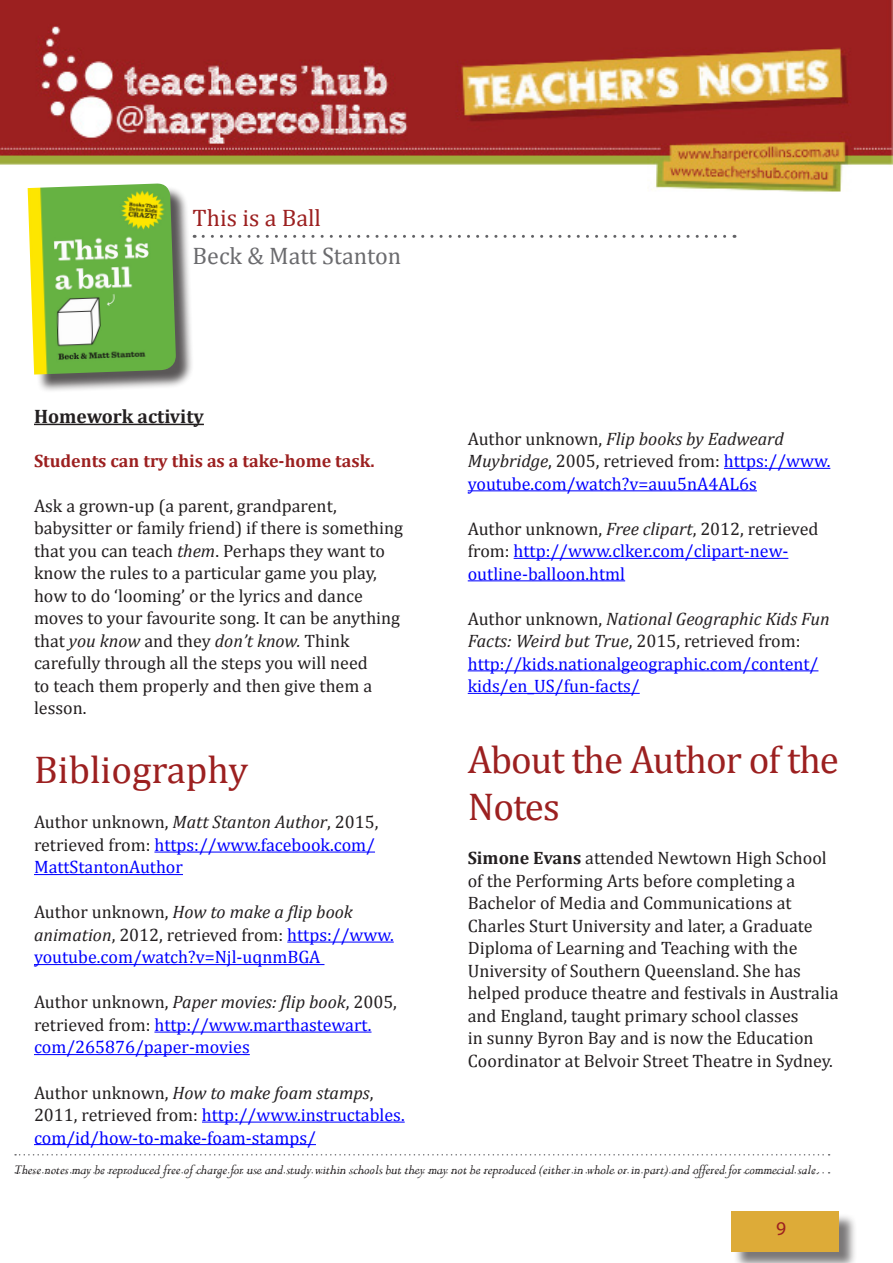
<style>
.page{position:relative;width:893px;height:1263px;background:#fff}
.page>*{position:absolute;margin:0;border:0;box-sizing:border-box;transform-origin:0 0}
.t1{font:39px/46.8px "Cambria";letter-spacing:-.025em;color:#9c2020}
.t2{font:39px "Cambria";color:#9c2020}
.t3{font:24px "Cambria";color:#6b6b6e}
.t4{font:24px "Cambria";color:#9c2020}
.t5{font:700 19.5px "Cambria";color:#231f20}
.t6{font:19.5px "Myriad Pro";color:#9c2020}
.t7{font:18px/22.5px "Cambria";color:#231f20}
.t8{font:18px/22.5px "Cambria";color:#00f}
.t9{font:italic 18px/22.5px "Cambria";color:#231f20}
.t10{font:700 18px "Cambria";color:#9c2020}
.t11{font:italic 15px "Perpetua";color:#231f20}
.s1{font-style:italic}
.s2{color:#231f20}
.s3{font-style:italic;color:#231f20}
.s4{font-style:normal}
.s5{font-weight:700}
</style>
<div class="page">
<img style="left:0;top:0;width:893px;height:193px">
<div style="left:733px;top:1213px;width:125px;height:50px;background:#231f20;opacity:.6"></div>
<div style="left:731px;top:1211px;width:108px;height:40px;background:#ddab38"></div>
<svg style="left:15px;top:1154px;width:815px;height:1px"></svg>
<svg style="left:15px;top:1172px;width:815px;height:1px"></svg>
<svg style="left:203px;top:235px;width:532px;height:3px"></svg>
<div style="left:30px;top:186px;width:165px;height:207px;background:#231f20;opacity:.75"></div>
<img style="left:28px;top:184px;width:148px;height:191px">
<hr style="left:34px;top:424px;width:170px;height:1px;background:#231f20">
<hr style="left:154px;top:851px;width:221px;height:1px;background:#00f">
<hr style="left:34px;top:874px;width:149px;height:1px;background:#00f">
<hr style="left:287px;top:941px;width:107px;height:1px;background:#00f">
<hr style="left:34px;top:964px;width:290px;height:1px;background:#00f">
<hr style="left:154px;top:1031px;width:217px;height:1px;background:#00f">
<hr style="left:34px;top:1054px;width:216px;height:1px;background:#00f">
<hr style="left:202px;top:1121px;width:203px;height:1px;background:#00f">
<hr style="left:34px;top:1144px;width:282px;height:1px;background:#00f">
<hr style="left:724px;top:468px;width:106px;height:1px;background:#00f">
<hr style="left:468px;top:490px;width:289px;height:1px;background:#00f">
<hr style="left:514px;top:558px;width:274px;height:1px;background:#00f">
<hr style="left:468px;top:580px;width:157px;height:1px;background:#00f">
<hr style="left:468px;top:670px;width:350px;height:1px;background:#00f">
<hr style="left:468px;top:693px;width:172px;height:1px;background:#00f">
<h2 class="t4" style="left:193px;top:204px;width:130px">This is a Ball</h2>
<h2 class="t3" style="left:193px;top:242px;width:210px">Beck &amp; Matt Stanton</h2>
<p class="t5" style="left:34px;top:403px;width:171px">Homework activity</p>
<p class="t10" style="left:34px;top:448px;width:342px">Students can try this as a take-home task.</p>
<p class="t7" style="left:34px;top:494px;width:370px">Ask a grown-up (a parent, grandparent, babysitter or family friend) if there is something that you can teach <span class="s1">them</span>. Perhaps they want to know the rules to a particular game you play, how to do ‘looming’ or the lyrics and dance moves to your favourite song. It can be anything that <span class="s1">you know</span> and they <span class="s1">don’t know.</span> Think carefully through all the steps you will need<br>to teach them properly and then give them a lesson.</p>
<p class="t2" style="left:34px;top:747px;width:216px">Bibliography</p>
<p class="t8" style="left:34px;top:811px;width:346px"><span class="s2">Author unknown,</span> <span class="s3">Matt Stanton Author</span><span class="s2">, 2015, retrieved from:</span> https://www.facebook.com/<br>MattStantonAuthor</p>
<p class="t8" style="left:34px;top:901px;width:361px"><span class="s2">Author unknown,</span> <span class="s3">How to make a flip book animation</span><span class="s2">, 2012, retrieved from:</span> https://www. youtube.com/watch?v=Njl-uqnmBGA</p>
<p class="t8" style="left:34px;top:991px;width:364px"><span class="s2">Author unknown,</span> <span class="s3">Paper movies: flip book</span><span class="s2">, 2005, retrieved from:</span> http://www.marthastewart. com/265876/paper-movies</p>
<p class="t8" style="left:34px;top:1081px;width:372px"><span class="s2">Author unknown,</span> <span class="s3">How to make foam stamps</span><span class="s2">,<br>2011, retrieved from:</span> http://www.instructables. com/id/how-to-make-foam-stamps/</p>
<p class="t8" style="left:468px;top:427px;width:364px"><span class="s2">Author unknown,</span> <span class="s3">Flip books by Eadweard<br>Muybridge</span><span class="s2">, 2005, retrieved from:</span> https://www. youtube.com/watch?v=auu5nA4AL6s</p>
<p class="t8" style="left:468px;top:517px;width:352px"><span class="s2">Author unknown,</span> <span class="s3">Free clipart</span><span class="s2">, 2012, retrieved from:</span> http://www.clker.com/clipart-new&shy;outline-balloon.html</p>
<p class="t9" style="left:468px;top:607px;width:363px"><span class="s4">Author unknown,</span> National Geographic Kids Fun<br>Facts: Weird but True<span class="s4">, 2015, retrieved from:</span></p>
<p class="t8" style="left:468px;top:652px;width:352px">http://kids.nationalgeographic.com/content/ kids/en_US/fun-facts/</p>
<p class="t1" style="left:468px;top:736px;width:373px">About the Author of the<br>Notes</p>
<p class="t7" style="left:468px;top:847px;width:372px"><span class="s5">Simone Evans</span> attended Newtown High School of the Performing Arts before completing a Bachelor of Media and Communications at Charles Sturt University and later, a Graduate Diploma of Learning and Teaching with the University of Southern Queensland. She has helped produce theatre and festivals in Australia and England, taught primary school classes<br>in sunny Byron Bay and is now the Education Coordinator at Belvoir Street Theatre in Sydney.</p>
<p class="t11" style="left:14px;top:1160px;width:807px">These notes may be reproduced free of charge for use and study within schools but they may not be reproduced (either in whole or in part) and offered for commecial sale.</p>
<p class="t6" style="left:776px;top:1216px;width:12px">9</p>
</div>
